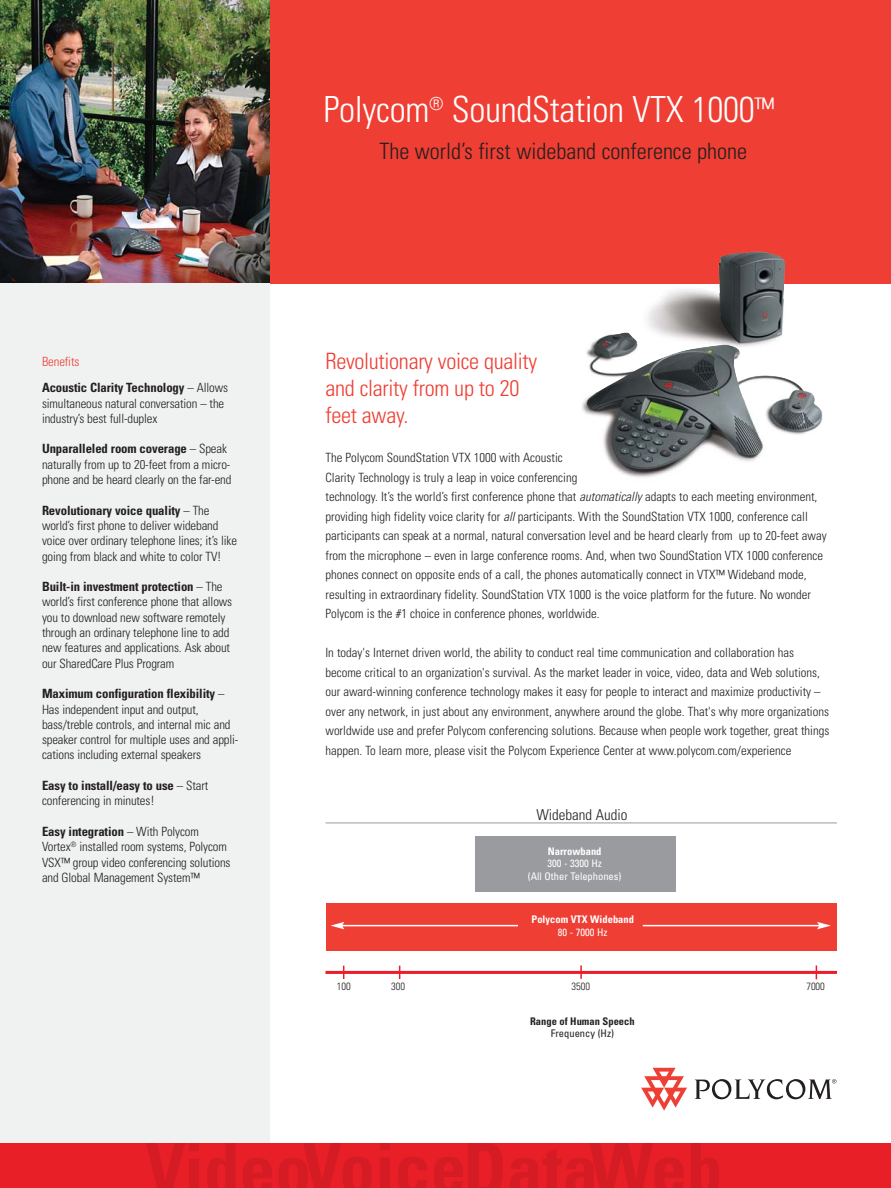
<style>
.page{position:relative;width:891px;height:1188px;background:#fff}
.page>*{position:absolute;margin:0;border:0;box-sizing:border-box;transform-origin:0 0}
.t1{font:300 condensed 36px "Univers";letter-spacing:-.01em;color:#fff}
.t2{font:300 condensed 22.5px/27px "Univers";letter-spacing:-.015em;color:#ef3e33}
.t3{font:300 condensed 22.5px "Univers";color:#231f20}
.t4{font:300 condensed 15px "Univers";color:#231f20}
.t5{font:300 condensed 12.75px/15.3px "Univers";color:#231f20}
.t6{font:700 condensed 12.75px/26.7px "Univers";letter-spacing:-.01em;color:#231f20}
.t7{font:condensed 10.5px/12.6px "Univers";color:#fff;text-align:center}
.t8{font:700 condensed 10.5px "Univers";color:#fff}
.t9{font:700 condensed 10.5px "Univers";color:#231f20}
.t10{font:300 condensed 10.5px "Univers";color:#231f20}
.t11{font:condensed 10.5px "Univers";color:#231f20}
.s1{font-weight:300;color:#ef3e33}
.s2{font-weight:300}
.s3{font-weight:700}
.s4{font-size:27px}
.s5{font-style:italic}
</style>
<div class="page">
<img style="left:0;top:0;width:270px;height:284px">
<div style="left:270px;top:0;width:621px;height:284px;background:#ef3e33"></div>
<img style="left:582px;top:251px;width:241px;height:227px">
<div style="left:0;top:284px;width:270px;height:899px;background:#f0f1f1"></div>
<svg style="left:641px;top:1068px;width:46px;height:43px"></svg>
<svg style="left:695px;top:1079px;width:142px;height:20px"></svg>
<div style="left:0;top:1144px;width:891px;height:44px;background:#e91f28"></div>
<img style="left:146px;top:1144px;width:157px;height:44px">
<img style="left:303px;top:1144px;width:160px;height:44px">
<img style="left:468px;top:1144px;width:121px;height:44px">
<img style="left:589px;top:1144px;width:130px;height:44px">
<div style="left:475px;top:836px;width:201px;height:56px;background:#999b9e"></div>
<div style="left:326px;top:903px;width:511px;height:48px;background:#ef3e33"></div>
<hr style="left:342px;top:925px;width:176px;height:1px;background:#fff">
<svg style="left:331px;top:922px;width:13px;height:7px"></svg>
<hr style="left:643px;top:925px;width:177px;height:1px;background:#fff">
<svg style="left:817px;top:922px;width:14px;height:7px"></svg>
<hr style="left:326px;top:971px;width:511px;height:3px;background:#ed1c29">
<svg style="left:580px;top:965px;width:2px;height:14px"></svg>
<hr style="left:326px;top:823px;width:511px;height:1px;background:#999b9e">
<p class="t6" style="left:42px;top:349px;width:188px"><span class="s1">Benefits<br></span>Acoustic Clarity Technology <span class="s2">– Allows</span></p>
<p class="t5" style="left:42px;top:397px;width:184px">simultaneous natural conversation – the industry’s best full-duplex</p>
<p class="t5" style="left:42px;top:443px;width:191px"><span class="s3">Unparalleled room coverage</span> – Speak naturally from up to 20-feet from a micro&shy;phone and be heard clearly on the far-end</p>
<p class="t5" style="left:42px;top:504px;width:197px"><span class="s3">Revolutionary voice quality</span> – The world’s first phone to deliver wideband voice over ordinary telephone lines; it’s like going from black and white to color TV!</p>
<p class="t5" style="left:42px;top:580px;width:192px"><span class="s3">Built-in investment protection</span> – The world’s first conference phone that allows you to download new software remotely through an ordinary telephone line to add new features and applications. Ask about our SharedCare Plus Program</p>
<p class="t5" style="left:42px;top:687px;width:198px"><span class="s3">Maximum configuration flexibility</span> – Has independent input and output, bass/treble controls, and internal mic and speaker control for multiple uses and appli&shy;cations including external speakers</p>
<p class="t5" style="left:42px;top:779px;width:168px"><span class="s3">Easy to install/easy to use</span> – Start conferencing in minutes!</p>
<p class="t5" style="left:42px;top:825px;width:190px"><span class="s3">Easy integration</span> – With Polycom Vortex<sup>®</sup> installed room systems, Polycom VSX™ group video conferencing solutions and Global Management System™</p>
<h1 class="t1" style="left:324px;top:96px;width:452px">Polycom<sup>®</sup> SoundStation VTX 1000<span class="s4">™</span></h1>
<h2 class="t3" style="left:380px;top:143px;width:369px">The world’s first wideband conference phone</h2>
<h2 class="t2" style="left:326px;top:350px;width:213px">Revolutionary voice quality and clarity from up to 20 feet away.</h2>
<p class="t5" style="left:325px;top:449px;width:503px;line-height:19.5px">The Polycom SoundStation VTX 1000 with Acoustic<br>Clarity Technology is truly a leap in voice conferencing<br>technology. It’s the world’s first conference phone that <span class="s5">automatically</span>adapts to each meeting environment, providing high fidelity voice clarity for <span class="s5">all</span>participants. With the SoundStation VTX 1000, conference call participants can speak at a normal, natural conversation level and be heard clearly from up to 20-feet away from the microphone – even in large conference rooms. And, when two SoundStation VTX 1000 conference phones connect on opposite ends of a call, the phones automatically connect in VTX™ Wideband mode, resulting in extraordinary fidelity. SoundStation VTX 1000 is the voice platform for the future. No wonder Polycom is the #1 choice in conference phones, worldwide.</p>
<p class="t5" style="left:326px;top:644px;width:505px;line-height:19.5px">In today's Internet driven world, the ability to conduct real time communication and collaboration has become critical to an organization's survival. As the market leader in voice, video, data and Web solutions, our award-winning conference technology makes it easy for people to interact and maximize productivity – over any network, in just about any environment, anywhere around the globe. That's why more organizations worldwide use and prefer Polycom conferencing solutions. Because when people work together, great things happen. To learn more, please visit the Polycom Experience Center at www.polycom.com/experience</p>
<p class="t4" style="left:536px;top:809px;width:93px">Wideband Audio</p>
<p class="t8" style="left:548px;top:847px;width:55px">Narrowband</p>
<p class="t7" style="left:528px;top:858px;width:95px">300 - 3300 Hz<br>(All Other Telephones)</p>
<p class="t8" style="left:532px;top:916px;width:104px">Polycom VTX Wideband</p>
<p class="t7" style="left:558px;top:927px;width:51px">80 - 7000 Hz</p>
<p class="t10" style="left:337px;top:983px;width:15px">100</p>
<p class="t10" style="left:391px;top:982px;width:15px">300</p>
<p class="t10" style="left:571px;top:983px;width:20px">3500</p>
<p class="t10" style="left:806px;top:982px;width:20px">7000</p>
<p class="t9" style="left:530px;top:1017px;width:106px">Range of Human Speech</p>
<p class="t11" style="left:551px;top:1030px;width:65px">Frequency (Hz)</p>
</div>
